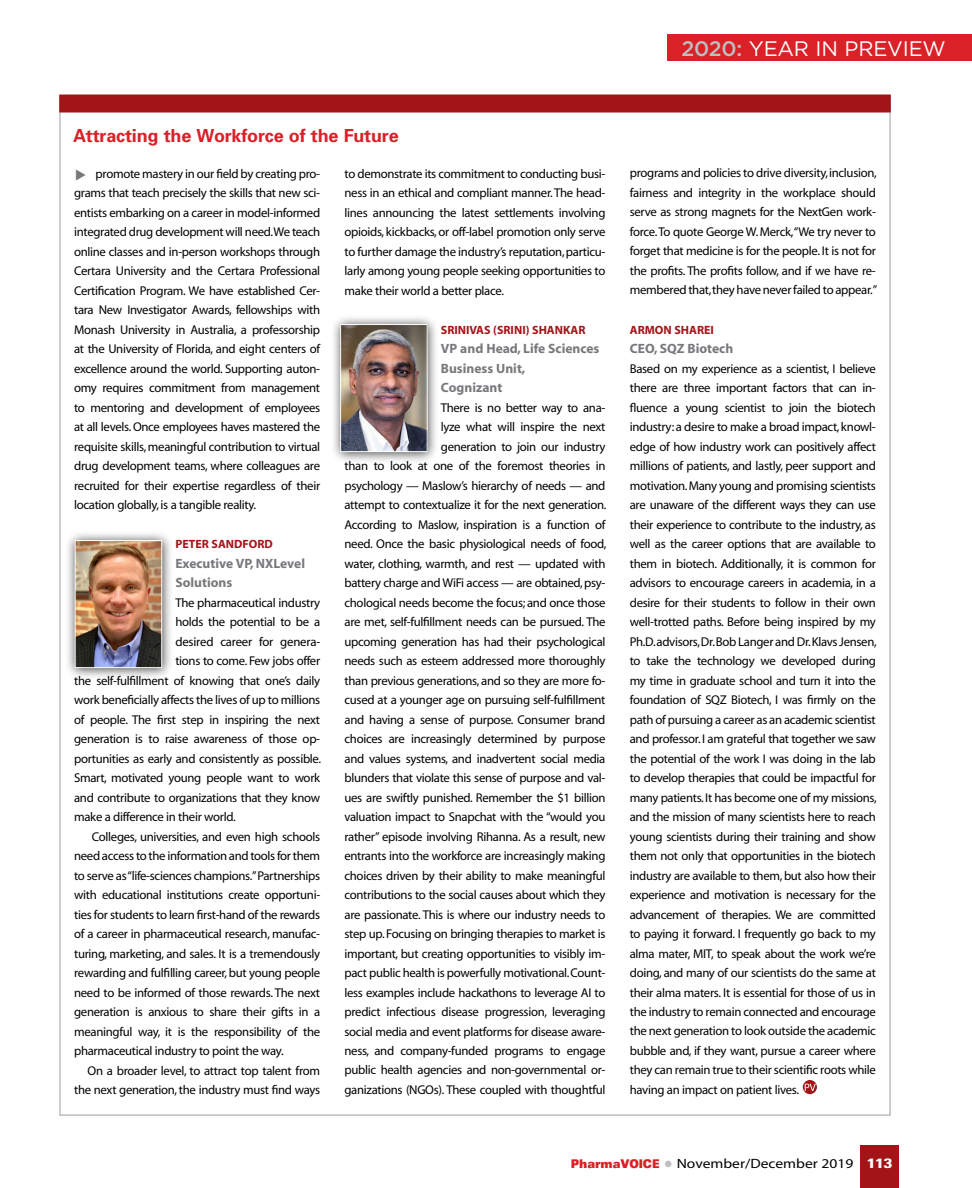
<style>
.page{position:relative;width:972px;height:1188px;background:#fff}
.page>*{position:absolute;margin:0;border:0;box-sizing:border-box;transform-origin:0 0}
.t1{font:21px "Gotham";letter-spacing:-.01em;color:#fff}
.t2{font:700 18px "Univers";letter-spacing:-.01em;color:#da2128}
.t3{font:13.5px/19.5px "Myriad MM 700 600";color:#77787b}
.t4{font:13.5px "Myriad MM 400 600";color:#000;scale:1.15 1}
.t5{font:12.75px/19.5px "Myriad MM 400 600";letter-spacing:-.025em;color:#000;text-align:justify}
.t6{font:12px "Myriad MM 700 600";color:#a31418}
.t7{font:900 expanded 12px "Univers";letter-spacing:-.01em;color:#da2128;scale:.75 1}
.s1{font-weight:500;color:#bcbec0}
.s2{font-family:"Univers";font-weight:700;font-stretch:condensed;color:#fff}
</style>
<div class="page">
<svg style="left:803px;top:1080px;width:14px;height:14px"></svg>
<svg style="left:805px;top:1084px;width:11px;height:7px"></svg>
<div style="left:59px;top:94px;width:832px;height:18px;background:#a31418"></div>
<div style="left:65px;top:530px;width:109px;height:149px;background:#000;opacity:.75"></div>
<img style="left:77px;top:542px;width:83px;height:124px">
<div style="left:75px;top:540px;width:87px;height:128px;border:1px solid #fff"></div>
<div style="left:331px;top:314px;width:108px;height:149px;background:#000;opacity:.75"></div>
<img style="left:342px;top:326px;width:83px;height:124px">
<div style="left:340px;top:324px;width:87px;height:128px;border:1px solid #fff"></div>
<div style="left:668px;top:34px;width:304px;height:26px;background:#da2128"></div>
<div style="left:860px;top:1145px;width:39px;height:43px;background:#a31418"></div>
<h1 class="t1" style="left:681px;top:35px;width:266px"><span class="s1">2020:</span> YEAR IN PREVIEW</h1>
<h2 class="t2" style="left:73px;top:124px;width:327px">Attracting the Workforce of the Future</h2>
<p class="t5" style="left:74px;top:164px;width:248px;text-indent:22px">promote mastery in our field by creating pro&shy;grams that teach precisely the skills that new sci&shy;entists embarking on a career in model-informed integrated drug development will need.We teach online classes and in-person workshops through Certara University and the Certara Professional Certification Program. We have established Cer&shy;tara New Investigator Awards, fellowships with Monash University in Australia, a professorship at the University of Florida, and eight centers of excellence around the world. Supporting auton&shy;omy requires commitment from management to mentoring and development of employees at all levels. Once employees haves mastered the requisite skills, meaningful contribution to virtual drug development teams, where colleagues are recruited for their expertise regardless of their location globally, is a tangible reality.</p>
<p class="t6" style="left:175px;top:538px;width:99px">PETER SANDFORD</p>
<p class="t3" style="left:175px;top:554px;width:131px">Executive VP, NXLevel<br>Solutions</p>
<p class="t5" style="left:175px;top:593px;width:146px">The pharmaceutical industry</p>
<p class="t5" style="left:175px;top:613px;width:146px">holds the potential to be a</p>
<p class="t5" style="left:175px;top:632px;width:146px">desired career for genera-</p>
<p class="t5" style="left:175px;top:652px;width:146px">tions to come. Few jobs offer</p>
<p class="t5" style="left:74px;top:671px;width:248px">the self-fulfillment of knowing that one’s daily</p>
<p class="t5" style="left:74px;top:691px;width:248px">work beneficially affects the lives of up to millions</p>
<p class="t5" style="left:74px;top:710px;width:248px">of people. The first step in inspiring the next</p>
<p class="t5" style="left:74px;top:730px;width:248px">generation is to raise awareness of those op-</p>
<p class="t5" style="left:74px;top:749px;width:249px">portunities as early and consistently as possible.</p>
<p class="t5" style="left:74px;top:769px;width:248px">Smart, motivated young people want to work</p>
<p class="t5" style="left:74px;top:788px;width:248px">and contribute to organizations that they know</p>
<p class="t5" style="left:74px;top:808px;width:163px">make a difference in their world.</p>
<p class="t5" style="left:92px;top:827px;width:230px">Colleges, universities, and even high schools</p>
<p class="t5" style="left:74px;top:847px;width:248px">need access to the information and tools for them</p>
<p class="t5" style="left:74px;top:866px;width:248px">to serve as “life-sciences champions.”Partnerships</p>
<p class="t5" style="left:74px;top:886px;width:248px">with educational institutions create opportuni-</p>
<p class="t5" style="left:74px;top:905px;width:248px">ties for students to learn first-hand of the rewards</p>
<p class="t5" style="left:74px;top:925px;width:248px">of a career in pharmaceutical research, manufac-</p>
<p class="t5" style="left:74px;top:944px;width:248px">turing, marketing, and sales. It is a tremendously</p>
<p class="t5" style="left:74px;top:964px;width:248px">rewarding and fulfilling career, but young people</p>
<p class="t5" style="left:74px;top:983px;width:248px">need to be informed of those rewards. The next</p>
<p class="t5" style="left:74px;top:1003px;width:248px">generation is anxious to share their gifts in a</p>
<p class="t5" style="left:74px;top:1022px;width:248px">meaningful way, it is the responsibility of the</p>
<p class="t5" style="left:74px;top:1042px;width:211px">pharmaceutical industry to point the way.</p>
<p class="t5" style="left:88px;top:1061px;width:234px">On a broader level, to attract top talent from</p>
<p class="t5" style="left:74px;top:1081px;width:248px">the next generation, the industry must find ways</p>
<p class="t5" style="left:345px;top:164px;width:262px">to demonstrate its commitment to conducting busi&shy;ness in an ethical and compliant manner. The head&shy;lines announcing the latest settlements involving opioids, kickbacks, or off-label promotion only serve to further damage the industry’s reputation, particu&shy;larly among young people seeking opportunities to make their world a better place.</p>
<p class="t6" style="left:441px;top:324px;width:146px">SRINIVAS (SRINI) SHANKAR</p>
<p class="t3" style="left:441px;top:340px;width:160px">VP and Head, Life Sciences<br>Business Unit,<br>Cognizant</p>
<p class="t5" style="left:345px;top:398px;width:263px;text-align:right">There is no better way to ana-<br>lyze what will inspire the next<br>generation to join our industry<br>than to look at one of the foremost theories in psychology — Maslow’s hierarchy of needs — and attempt to contextualize it for the next generation.<br>According to Maslow, inspiration is a function of need. Once the basic physiological needs of food, water, clothing, warmth, and rest — updated with battery charge and WiFi access — are obtained, psy&shy;chological needs become the focus; and once those are met, self-fulfillment needs can be pursued. The upcoming generation has had their psychological needs such as esteem addressed more thoroughly than previous generations, and so they are more fo&shy;cused at a younger age on pursuing self-fulfillment and having a sense of purpose. Consumer brand choices are increasingly determined by purpose and values systems, and inadvertent social media blunders that violate this sense of purpose and val&shy;ues are swiftly punished. Remember the $1 billion valuation impact to Snapchat with the “would you rather” episode involving Rihanna. As a result, new entrants into the workforce are increasingly making choices driven by their ability to make meaningful contributions to the social causes about which they are passionate. This is where our industry needs to step up. Focusing on bringing therapies to market is important, but creating opportunities to visibly im&shy;pact public health is powerfully motivational. Count&shy;less examples include hackathons to leverage AI to predict infectious disease progression, leveraging social media and event platforms for disease aware&shy;ness, and company-funded programs to engage public health agencies and non-governmental or&shy;ganizations (NGOs). These coupled with thoughtful</p>
<p class="t5" style="left:630px;top:164px;width:249px">programs and policies to drive diversity, inclusion, fairness and integrity in the workplace should serve as strong magnets for the NextGen work&shy;force. To quote George W. Merck,“We try never to forget that medicine is for the people. It is not for the profits. The profits follow, and if we have re&shy;membered that, they have never failed to appear.”</p>
<p class="t6" style="left:630px;top:324px;width:85px">ARMON SHAREI</p>
<p class="t3" style="left:630px;top:340px;width:105px">CEO, SQZ Biotech</p>
<p class="t5" style="left:630px;top:359px;width:248px">Based on my experience as a scientist, I believe there are three important factors that can in&shy;fluence a young scientist to join the biotech industry: a desire to make a broad impact, knowl&shy;edge of how industry work can positively affect millions of patients, and lastly, peer support and motivation. Many young and promising scientists are unaware of the different ways they can use their experience to contribute to the industry, as well as the career options that are available to them in biotech. Additionally, it is common for advisors to encourage careers in academia, in a desire for their students to follow in their own well-trotted paths. Before being inspired by my Ph.D. advisors, Dr. Bob Langer and Dr. Klavs Jensen, to take the technology we developed during my time in graduate school and turn it into the foundation of SQZ Biotech, I was firmly on the path of pursuing a career as an academic scientist and professor. I am grateful that together we saw the potential of the work I was doing in the lab to develop therapies that could be impactful for many patients. It has become one of my missions, and the mission of many scientists here to reach young scientists during their training and show them not only that opportunities in the biotech industry are available to them, but also how their experience and motivation is necessary for the advancement of therapies. We are committed to paying it forward. I frequently go back to my alma mater, MIT, to speak about the work we’re doing, and many of our scientists do the same at their alma maters. It is essential for those of us in the industry to remain connected and encourage the next generation to look outside the academic bubble and, if they want, pursue a career where they can remain true to their scientific roots while having an impact on patient lives.</p>
<p class="t7" style="left:571px;top:1157px;width:120px">PharmaVOICE</p>
<p class="t4" style="left:677px;top:1157px;width:189px">November/December 2019 <span class="s2">113</span></p>
</div>
